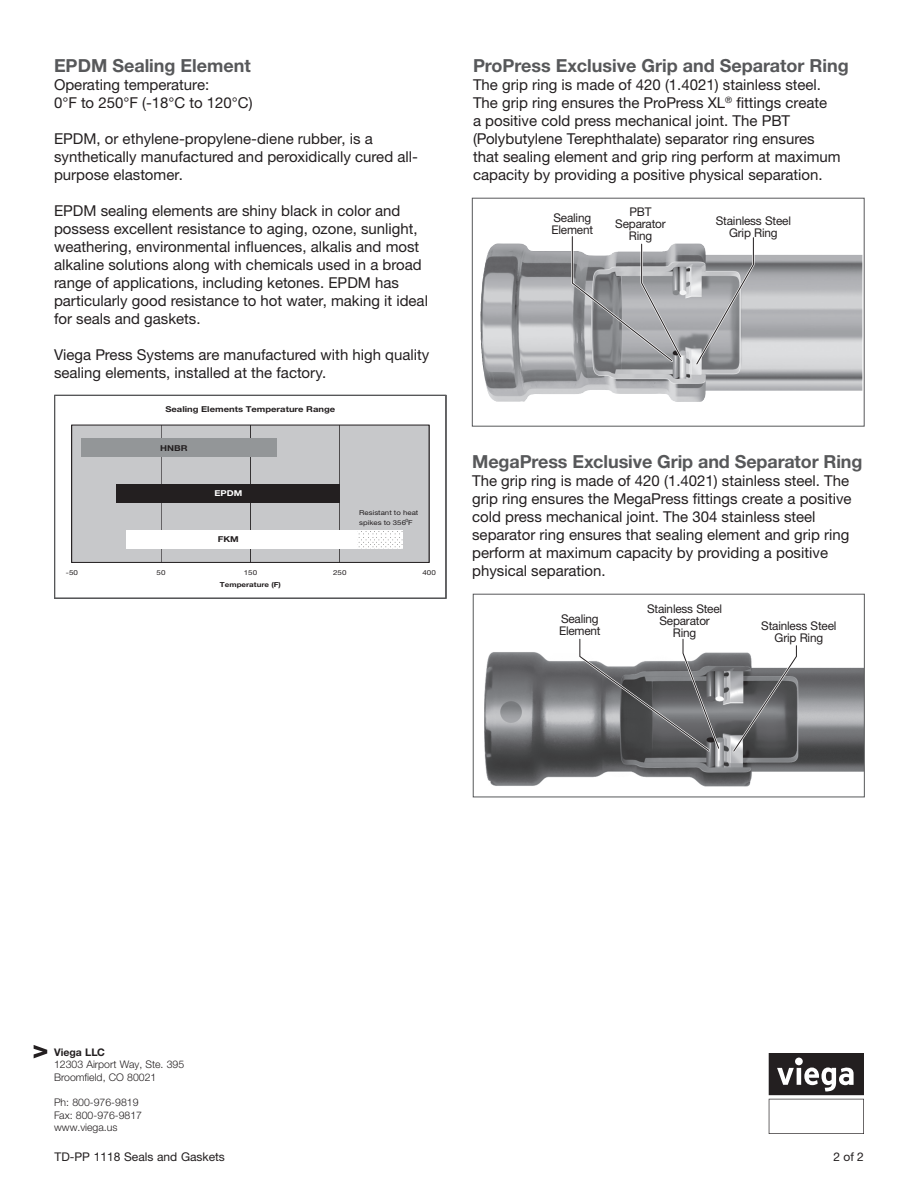
<style>
.page{position:relative;width:918px;height:1188px;background:#fff}
.page>*{position:absolute;margin:0;border:0;box-sizing:border-box;transform-origin:0 0}
.t1{font:18px "M Ying Hei PR Cfor Viega W7";letter-spacing:-.005em;color:#57585a}
.t2{font:15px/18px "M Ying Hei PR Cfor Viega W4";color:#231f20}
.t3{font:12px/12px "M Ying Hei PR Cfor Viega W4";letter-spacing:-.015em;color:#231f20;text-align:center}
.t4{font:10.5px/12.6px "M Ying Hei PR Cfor Viega W3";color:#231f20}
.t5{font:10.5px "M Ying Hei PR Cfor Viega W7";color:#231f20}
.t6{font:700 8.1px "Helvetica Neue LT Std";color:#231f20;scale:1.16 1}
.t7{font:700 8.1px "Helvetica Neue LT Std";color:#fff;scale:1.16 1}
.t8{font:6.9px "Helvetica Neue LT Std";color:#231f20;scale:1.16 1}
.t9{font:700 6.9px "Helvetica Neue LT Std";color:#231f20;scale:1.16 1}
.t10{font:6.75px/9.8px "Helvetica Neue LT Std";color:#231f20;scale:1.16 1}
.t11{font:4.5px "Helvetica Neue LT Std";color:#231f20;scale:1.16 1}
</style>
<div class="page">
<svg style="left:769px;top:1053px;width:95px;height:81px"></svg>
<svg style="left:34px;top:1045px;width:13px;height:13px"></svg>
<img style="left:480px;top:244px;width:382px;height:158px">
<div style="left:472px;top:198px;width:392px;height:228px;border:1px solid #57585a"></div>
<svg style="left:570px;top:236px;width:114px;height:128px;background:#aaabae"></svg>
<svg style="left:694px;top:237px;width:62px;height:130px;background:#b1b2b5"></svg>
<img style="left:484px;top:652px;width:379px;height:135px">
<svg style="left:578px;top:638px;width:144px;height:116px"></svg>
<svg style="left:731px;top:645px;width:68px;height:109px"></svg>
<div style="left:473px;top:594px;width:392px;height:203px;border:1px solid #57585a"></div>
<div style="left:72px;top:425px;width:357px;height:137px;background:#c7c8ca"></div>
<hr style="left:161px;top:425px;width:1px;height:137px;background:#231f20">
<hr style="left:250px;top:425px;width:1px;height:137px;background:#231f20">
<hr style="left:340px;top:425px;width:1px;height:137px;background:#231f20">
<hr style="left:429px;top:425px;width:1px;height:137px;background:#231f20">
<div style="left:71px;top:425px;width:358px;height:138px;border:1px solid #231f20"></div>
<div style="left:81px;top:439px;width:35px;height:18px;background:#939698"></div>
<div style="left:126px;top:530px;width:233px;height:19px;background:#fff"></div>
<div style="left:116px;top:485px;width:224px;height:18px;background:#231f20"></div>
<div style="left:116px;top:439px;width:161px;height:18px;background:#939698"></div>
<svg style="left:358px;top:530px;width:44px;height:19px"></svg>
<div style="left:54px;top:395px;width:392px;height:204px;border:1px solid #57585a"></div>
<p class="t1" style="left:54px;top:54px;width:198px">EPDM Sealing Element</p>
<p class="t2" style="left:54px;top:76px;width:200px">Operating temperature:<br>0°F to 250°F (-18°C to 120°C)</p>
<p class="t2" style="left:54px;top:130px;width:365px">EPDM, or ethylene-propylene-diene rubber, is a synthetically manufactured and peroxidically cured all&shy;purpose elastomer.</p>
<p class="t2" style="left:54px;top:202px;width:376px">EPDM sealing elements are shiny black in color and possess excellent resistance to aging, ozone, sunlight, weathering, environmental influences, alkalis and most alkaline solutions along with chemicals used in a broad range of applications, including ketones. EPDM has particularly good resistance to hot water, making it ideal for seals and gaskets.</p>
<p class="t2" style="left:54px;top:346px;width:377px">Viega Press Systems are manufactured with high quality sealing elements, installed at the factory.</p>
<p class="t6" style="left:165px;top:404px;width:148px">Sealing Elements Temperature Range</p>
<p class="t6" style="left:160px;top:443px;width:25px">HNBR</p>
<p class="t7" style="left:214px;top:489px;width:26px">EPDM</p>
<p class="t6" style="left:218px;top:534px;width:20px">FKM</p>
<p class="t10" style="left:359px;top:508px;width:52px">Resistant to heat spikes to 356 F</p>
<p class="t11" style="left:405px;top:517px;width:4px">0</p>
<p class="t8" style="left:66px;top:568px;width:12px">-50</p>
<p class="t8" style="left:157px;top:568px;width:9px">50</p>
<p class="t8" style="left:244px;top:568px;width:13px">150</p>
<p class="t8" style="left:333px;top:568px;width:13px">250</p>
<p class="t8" style="left:422px;top:568px;width:13px">400</p>
<p class="t9" style="left:220px;top:580px;width:54px">Temperature (F)</p>
<p class="t1" style="left:473px;top:54px;width:377px">ProPress Exclusive Grip and Separator Ring</p>
<p class="t2" style="left:473px;top:76px;width:369px">The grip ring is made of 420 (1.4021) stainless steel.<br>The grip ring ensures the ProPress XL<sup>®</sup> fittings create<br>a positive cold press mechanical joint. The PBT (Polybutylene Terephthalate) separator ring ensures that sealing element and grip ring perform at maximum capacity by providing a positive physical separation.</p>
<p class="t3" style="left:615px;top:205px;width:52px">PBT<br>Separator<br>Ring</p>
<p class="t3" style="left:552px;top:212px;width:43px;text-align:left">Sealing<br>Element</p>
<p class="t3" style="left:716px;top:214px;width:77px">Stainless Steel<br>Grip Ring</p>
<p class="t1" style="left:472px;top:450px;width:392px">MegaPress Exclusive Grip and Separator Ring</p>
<p class="t2" style="left:472px;top:472px;width:381px">The grip ring is made of 420 (1.4021) stainless steel. The grip ring ensures the MegaPress fittings create a positive cold press mechanical joint. The 304 stainless steel separator ring ensures that sealing element and grip ring perform at maximum capacity by providing a positive physical separation.</p>
<p class="t3" style="left:647px;top:603px;width:76px">Stainless Steel<br>Separator<br>Ring</p>
<p class="t3" style="left:559px;top:613px;width:43px;text-align:left">Sealing<br>Element</p>
<p class="t3" style="left:761px;top:620px;width:77px">Stainless Steel<br>Grip Ring</p>
<p class="t5" style="left:54px;top:1045px;width:52px">Viega LLC</p>
<p class="t4" style="left:54px;top:1058px;width:132px">12303 Airport Way, Ste. 395<br>Broomfield, CO 80021</p>
<p class="t4" style="left:54px;top:1096px;width:90px">Ph: 800-976-9819<br>Fax: 800-976-9817 www.viega.us</p>
<p class="t3" style="left:55px;top:1151px;width:172px">TD-PP 1118 Seals and Gaskets</p>
<p class="t3" style="left:834px;top:1151px;width:32px">2 of 2</p>
</div>
